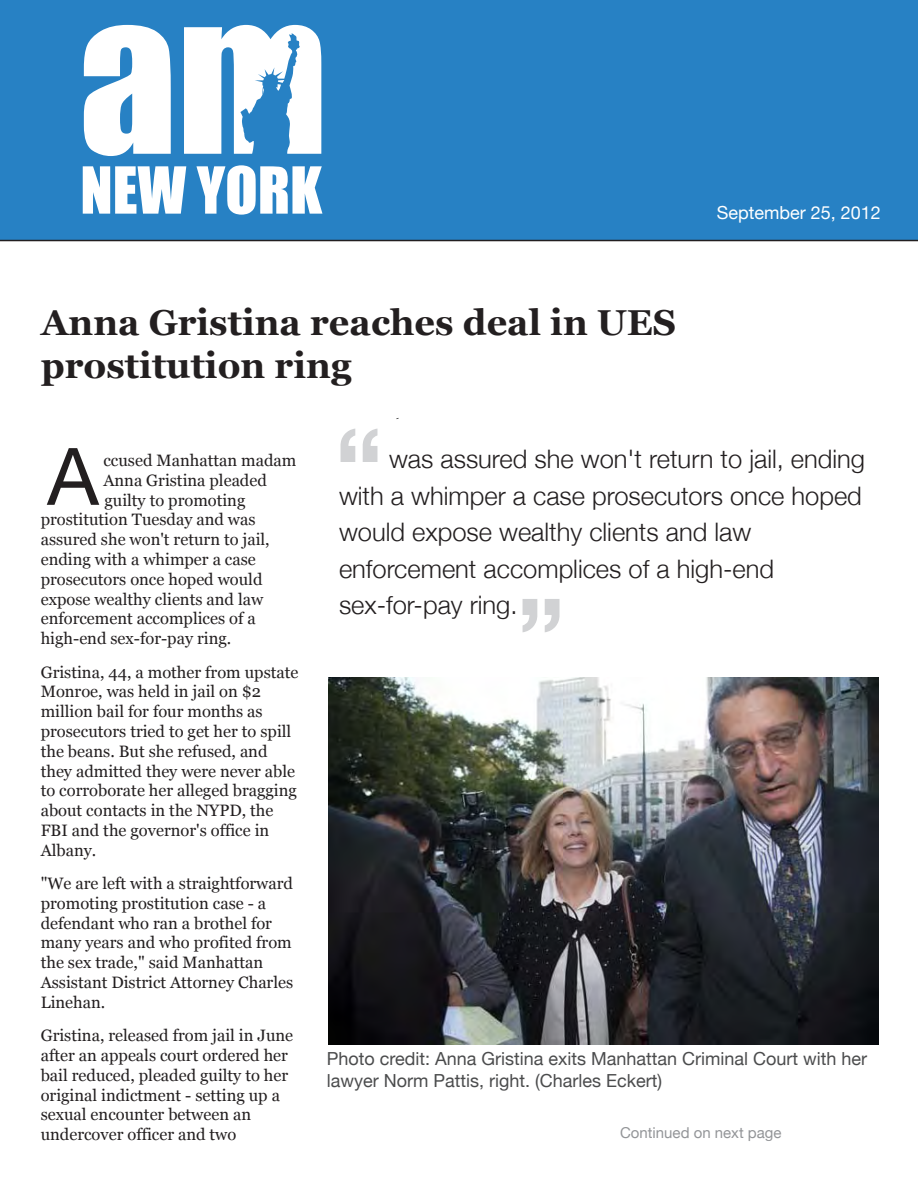
<style>
.page{position:relative;width:918px;height:1188px;background:#fff}
.page>*{position:absolute;margin:0;border:0;box-sizing:border-box;transform-origin:0 0}
.t1{font:79.35px "Helvetica Neue";color:#231f20}
.t2{font:700 36px/43.2px "Georgia";color:#231f20}
.t3{font:300 25.5px/36.6px "Helvetica Neue";color:#231f20}
.t4{font:18px/21.6px "Helvetica Neue";color:#4b4c4d}
.t5{font:18px "Helvetica Neue";color:#fff}
.t6{font:16.5px/19.8px "Georgia";color:#231f20}
.t7{font:15px "Helvetica Neue";color:#939598}
</style>
<div class="page">
<div style="left:0;top:0;width:918px;height:241px;background:#2781c4"></div>
<svg style="left:83px;top:25px;width:239px;height:190px"></svg>
<img style="left:329px;top:678px;width:550px;height:367px">
<svg style="left:341px;top:429px;width:36px;height:33px"></svg>
<svg style="left:523px;top:599px;width:37px;height:33px"></svg>
<hr style="left:0;top:240px;width:918px;height:1px;background:#231f20">
<h2 class="t2" style="left:41px;top:299px;width:637px">Anna Gristina reaches deal in UES prostitution ring</h2>
<p class="t5" style="left:717px;top:200px;width:166px">September 25, 2012</p>
<h1 class="t1" style="left:47px;top:419px;width:53px">A</h1>
<h3 class="t3" style="left:339px;top:439px;width:528px;text-indent:50px">was assured she won't return to jail, ending with a whimper a case prosecutors once hoped would expose wealthy clients and law enforcement accomplices of a high-end sex-for-pay ring.</h3>
<p class="t6" style="left:103px;top:450px;width:194px">ccused Manhattan madam</p>
<p class="t6" style="left:103px;top:470px;width:165px">Anna Gristina pleaded</p>
<p class="t6" style="left:104px;top:489px;width:142px">guilty to promoting</p>
<p class="t6" style="left:41px;top:509px;width:216px">prostitution Tuesday and was</p>
<p class="t6" style="left:41px;top:529px;width:231px">assured she won't return to jail,</p>
<p class="t6" style="left:41px;top:549px;width:217px">ending with a whimper a case</p>
<p class="t6" style="left:41px;top:569px;width:223px">prosecutors once hoped would</p>
<p class="t6" style="left:41px;top:588px;width:224px">expose wealthy clients and law</p>
<p class="t6" style="left:41px;top:608px;width:216px">enforcement accomplices of a</p>
<p class="t6" style="left:41px;top:628px;width:192px">high-end sex-for-pay ring.</p>
<p class="t6" style="left:41px;top:661px;width:259px">Gristina, 44, a mother from upstate<br>Monroe, was held in jail on $2 million bail for four months as prosecutors tried to get her to spill the beans. But she refused, and they admitted they were never able to corroborate her alleged bragging about contacts in the NYPD, the<br>FBI and the governor's office in<br>Albany.</p>
<p class="t6" style="left:41px;top:873px;width:254px">"We are left with a straightforward promoting prostitution case - a defendant who ran a brothel for many years and who profited from the sex trade," said Manhattan<br>Assistant District Attorney Charles<br>Linehan.</p>
<p class="t6" style="left:41px;top:1025px;width:254px">Gristina, released from jail in June after an appeals court ordered her bail reduced, pleaded guilty to her original indictment - setting up a sexual encounter between an undercover officer and two</p>
<p class="t4" style="left:327px;top:1049px;width:542px">Photo credit: Anna Gristina exits Manhattan Criminal Court with her lawyer Norm Pattis, right. (Charles Eckert)</p>
<p class="t7" style="left:620px;top:1122px;width:163px">Continued on next page</p>
</div>
